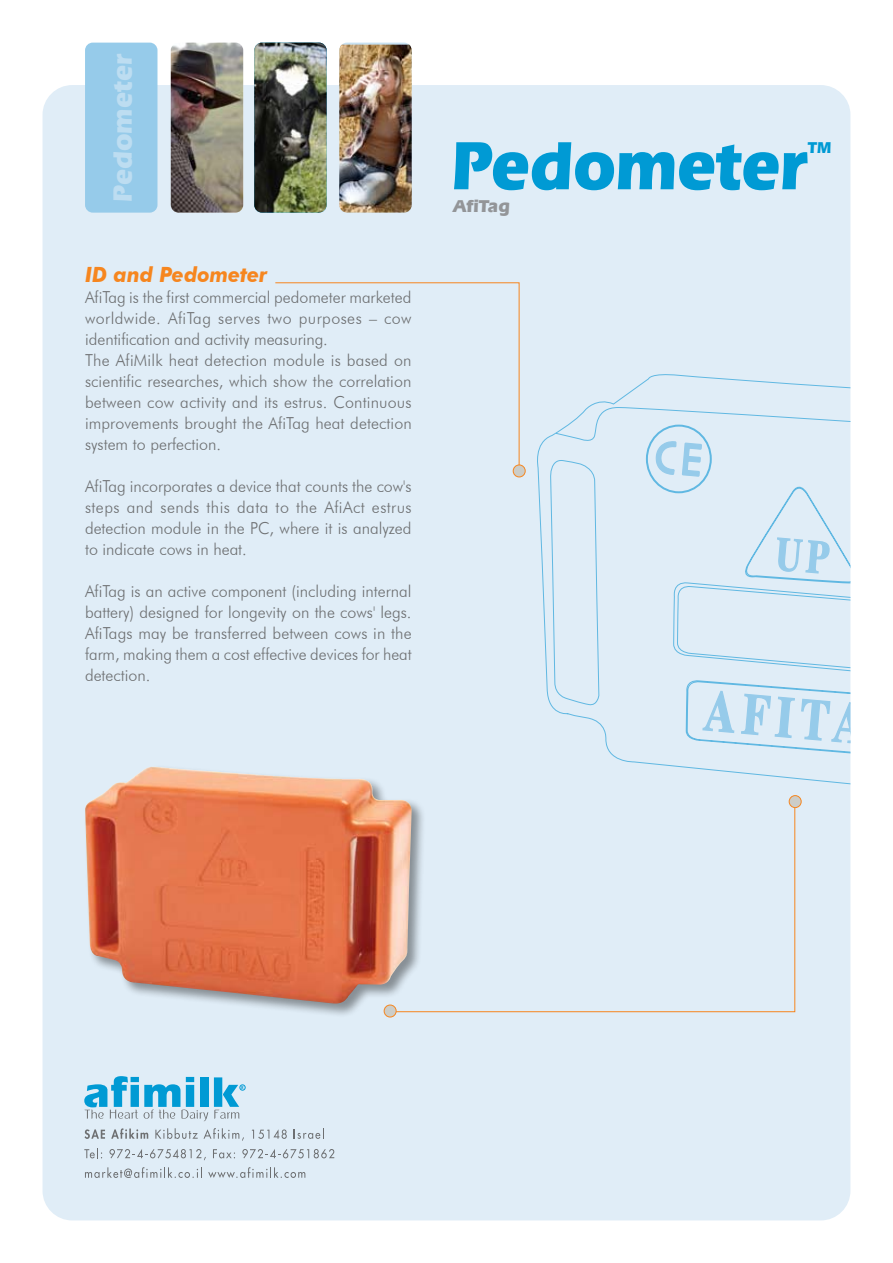
<style>
.page{position:relative;width:893px;height:1263px;background:#fff}
.page>*{position:absolute;margin:0;border:0;box-sizing:border-box;transform-origin:0 0}
.t1{font:700 70.95px "Eras IT Cby BT";letter-spacing:-.01em;color:#009ad4;scale:.96 1}
.t2{font:700 27.9px "Eras IT Cby BT";color:#bdddf1}
.t3{font:italic 700 21px "Futura BT";color:#f6861f;scale:.96 1}
.t4{font:700 18px "Eras IT Cby BT";letter-spacing:.01em;color:#939598}
.t5{font:300 16.5px/21px "Futura BT";color:#6d6f71;text-align:justify}
.t6{font:700 16.5px "Eras IT Cby BT";color:#009ad4;scale:.96 1}
</style>
<div class="page">
<div style="left:43px;top:85px;width:807px;height:1135px;background:#e0edf7;border-radius:30px"></div>
<svg style="left:537px;top:374px;width:313px;height:425px"></svg>
<svg style="left:776px;top:537px;width:54px;height:37px"></svg>
<svg style="left:656px;top:412px;width:47px;height:91px"></svg>
<svg style="left:702px;top:690px;width:148px;height:55px"></svg>
<img style="left:339px;top:45px;width:73px;height:168px">
<img style="left:254px;top:43px;width:73px;height:170px">
<img style="left:171px;top:43px;width:72px;height:170px">
<div style="left:85px;top:43px;width:72px;height:170px;background:#96cbea;border-radius:8px"></div>
<svg style="left:85px;top:1167px;width:117px;height:11px"></svg>
<svg style="left:208px;top:1167px;width:97px;height:11px"></svg>
<svg style="left:84px;top:1148px;width:18px;height:10px"></svg>
<svg style="left:109px;top:1149px;width:97px;height:11px"></svg>
<svg style="left:213px;top:1149px;width:22px;height:9px"></svg>
<svg style="left:242px;top:1149px;width:92px;height:9px"></svg>
<svg style="left:85px;top:1129px;width:20px;height:10px"></svg>
<svg style="left:111px;top:1128px;width:37px;height:11px"></svg>
<svg style="left:155px;top:1128px;width:43px;height:11px"></svg>
<svg style="left:204px;top:1128px;width:40px;height:13px"></svg>
<svg style="left:252px;top:1129px;width:35px;height:10px"></svg>
<svg style="left:294px;top:1128px;width:30px;height:11px"></svg>
<svg style="left:84px;top:1076px;width:124px;height:45px"></svg>
<div style="left:200px;top:1077px;width:8px;height:30px;background:#009ad4"></div>
<svg style="left:214px;top:1077px;width:31px;height:42px"></svg>
<svg style="left:433px;top:800px;width:362px;height:212px"></svg>
<div style="left:789px;top:795px;width:12px;height:12px;background:#cccdc8;border-radius:50%"></div>
<div style="left:789px;top:795px;width:12px;height:13px;border:1px solid #f6861f;border-radius:50%"></div>
<div style="left:83px;top:764px;width:350px;height:260px;background:#000;opacity:.4"></div>
<img style="left:85px;top:767px;width:327px;height:236px">
<svg style="left:275px;top:282px;width:245px;height:188px"></svg>
<div style="left:513px;top:465px;width:12px;height:12px;background:#cccdc8;border-radius:50%"></div>
<div style="left:513px;top:465px;width:13px;height:12px;border:1px solid #f6861f;border-radius:50%"></div>
<div style="left:384px;top:1005px;width:12px;height:12px;background:#cccdc8;border-radius:50%"></div>
<div style="left:384px;top:1005px;width:12px;height:12px;border:1px solid #f6861f;border-radius:50%"></div>
<h2 class="t2" style="left:105px;top:202px;width:150px;rotate:-90deg">Pedometer</h2>
<p class="t3" style="left:85px;top:261px;width:192px">ID and Pedometer</p>
<p class="t5" style="left:85px;top:286px;width:328px;text-align:left">AfiTag is the first commercial pedometer marketed worldwide. AfiTag serves two purposes – cow identification and activity measuring.<br>The AfiMilk heat detection module is based on scientific researches, which show the correlation between cow activity and its estrus. Continuous improvements brought the AfiTag heat detection system to perfection.</p>
<p class="t5" style="left:85px;top:475px;width:328px">AfiTag incorporates a device that counts the cows' steps and sends this data to the AfiAct estrus detection module in the PC, where isit analyzed to indicate cows in heat.</p>
<p class="t5" style="left:85px;top:580px;width:328px">AfiTag is an active component (including internal battery) designed for longevity on the cows' legs.<br>AfiTags may be transferred between cows in the farm, making them a cost effective devices for heat detection.</p>
<h1 class="t1" style="left:451px;top:122px;width:373px">Pedometer</h1>
<p class="t6" style="left:808px;top:138px;width:26px">TM</p>
<p class="t4" style="left:453px;top:194px;width:59px">AfiTag</p>
</div>
